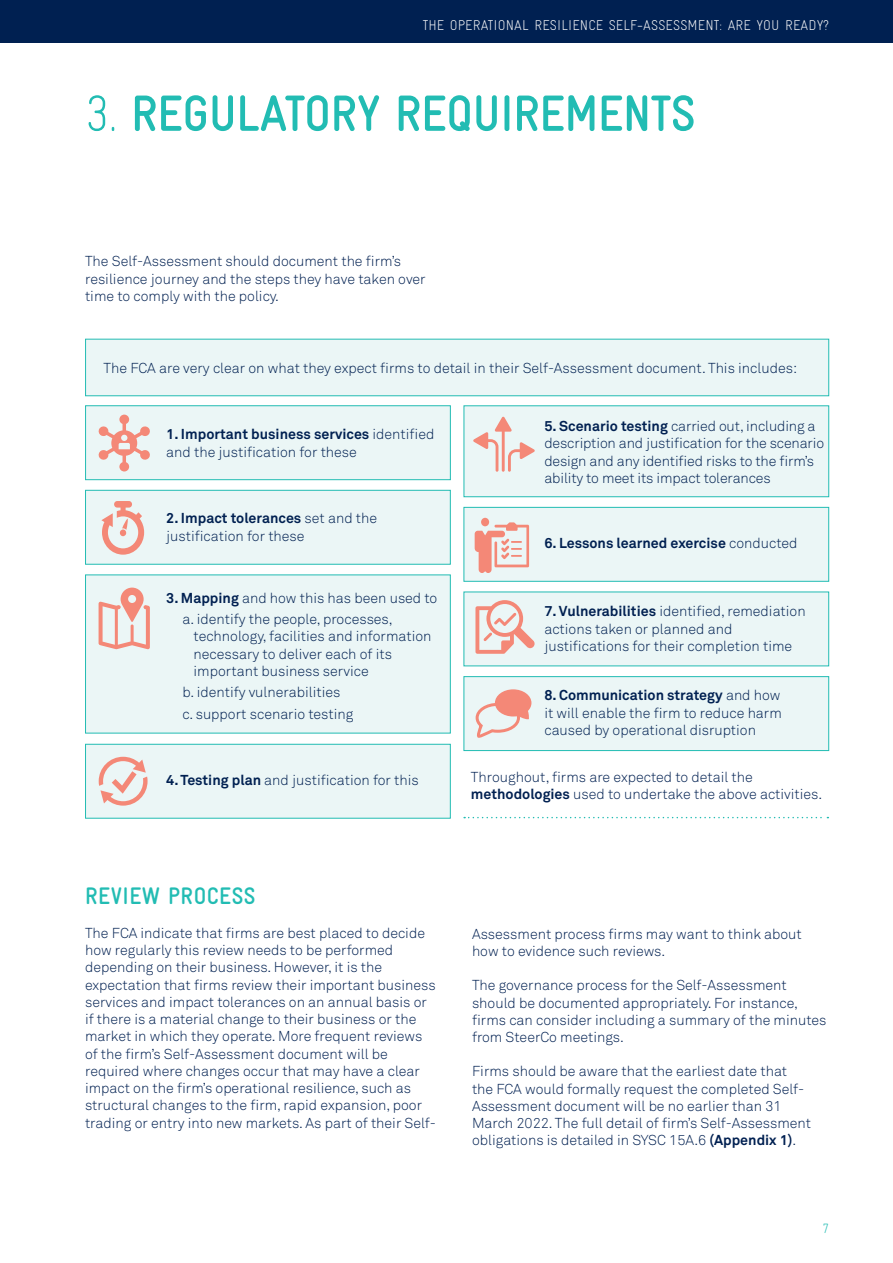
<style>
.page{position:relative;width:893px;height:1263px;background:#fff}
.page>*{position:absolute;margin:0;border:0;box-sizing:border-box;transform-origin:0 0}
.PAGEHEADER{font:700 51px "Gravur Condensed";letter-spacing:-.01em;color:#22bcb3}
.t1{font:700 24px "Gravur Condensed";letter-spacing:.02em;color:#22bcb3}
.t2{font:300 14.25px/17.2px "Akkurat Std";color:#002051}
.t3{font:300 14.25px "Gravur Condensed";letter-spacing:.01em;color:#fff}
.t4{font:700 14.25px "Akkurat Std";color:#002051}
.t5{font:300 13.5px "Gravur Condensed";color:#22bcb3}
.s1{font-weight:300}
.s2{font-weight:700}
</style>
<div class="page">
<div style="left:0;top:0;width:893px;height:43px;background:#002051"></div>
<div style="left:463px;top:405px;width:366px;height:92px;background:#ebf6f6;border:1px solid #22bcb3"></div>
<div style="left:85px;top:490px;width:366px;height:75px;background:#ebf6f6;border:1px solid #22bcb3"></div>
<div style="left:463px;top:507px;width:366px;height:75px;background:#ebf6f6;border:1px solid #22bcb3"></div>
<div style="left:85px;top:574px;width:366px;height:159px;background:#ebf6f6;border:1px solid #22bcb3"></div>
<div style="left:463px;top:591px;width:366px;height:75px;background:#ebf6f6"></div>
<div style="left:85px;top:744px;width:366px;height:75px;background:#ebf6f6;border:1px solid #22bcb3"></div>
<div style="left:463px;top:676px;width:366px;height:75px;background:#ebf6f6;border:1px solid #22bcb3"></div>
<div style="left:85px;top:405px;width:366px;height:75px;background:#ebf6f6;border:1px solid #22bcb3"></div>
<div style="left:85px;top:339px;width:744px;height:57px;background:#ebf6f6;border:1px solid #22bcb3"></div>
<svg style="left:464px;top:817px;width:364px;height:1px"></svg>
<svg style="left:473px;top:417px;width:62px;height:55px"></svg>
<div style="left:481px;top:518px;width:8px;height:8px;background:#f48877;border-radius:50%"></div>
<svg style="left:475px;top:522px;width:54px;height:51px"></svg>
<svg style="left:475px;top:600px;width:60px;height:54px"></svg>
<svg style="left:99px;top:588px;width:51px;height:61px"></svg>
<svg style="left:101px;top:501px;width:43px;height:54px"></svg>
<svg style="left:98px;top:415px;width:52px;height:56px"></svg>
<svg style="left:99px;top:757px;width:49px;height:49px"></svg>
<svg style="left:475px;top:689px;width:56px;height:49px"></svg>
<p class="t3" style="left:423px;top:17px;width:408px">THE OPERATIONAL RESILIENCE SELF-ASSESSMENT: ARE YOU READY?</p>
<p class="PAGEHEADER" style="left:84px;top:85px;width:613px"><span class="s1">3.</span> REGULATORY REQUIREMENTS</p>
<p class="t2" style="left:85px;top:253px;width:342px">The Self-Assessment should document the firm’s resilience journey and the steps they have taken over time to comply with the policy.</p>
<p class="t2" style="left:104px;top:359px;width:695px">The FCA are very clear on what they expect firms to detail in their Self-Assessment document. This includes:</p>
<p class="t2" style="left:166px;top:426px;width:270px"><span class="s2">1. Important business services</span> identified and the justification for these</p>
<p class="t2" style="left:166px;top:510px;width:212px"><span class="s2">2. Impact tolerances</span> set and the justification for these</p>
<p class="t2" style="left:166px;top:589px;width:273px"><span class="s2">3. Mapping</span> and how this has been used to</p>
<p class="t2" style="left:194px;top:610px;width:239px;text-indent:-11px">a. identify the people, processes, technology, facilities and information necessary to deliver each of its important business service</p>
<p class="t2" style="left:182px;top:684px;width:160px">b. identify vulnerabilities</p>
<p class="t2" style="left:182px;top:705px;width:172px">c. support scenario testing</p>
<p class="t2" style="left:166px;top:772px;width:254px"><span class="s2">4. Testing plan</span> and justification for this</p>
<p class="t2" style="left:544px;top:417px;width:281px"><span class="s2">5. Scenario testing</span> carried out, including a description and justification for the scenario design and any identified risks to the firm’s ability to meet its impact tolerances</p>
<p class="t4" style="left:544px;top:535px;width:255px">6. Lessons learned exercise <span class="s1">conducted</span></p>
<p class="t2" style="left:544px;top:603px;width:263px"><span class="s2">7. Vulnerabilities</span> identified, remediation actions taken or planned and justifications for their completion time</p>
<p class="t2" style="left:544px;top:687px;width:239px;text-align:justify"><span class="s2">8. Communication strategy</span> and how it will enable the firm to reduce harm caused by operational disruption</p>
<p class="t2" style="left:471px;top:768px;width:353px">Throughout, firms are expected to detail the <span class="s2">methodologies</span> used to undertake the above activities.</p>
<p class="t1" style="left:85px;top:882px;width:172px">REVIEW PROCESS</p>
<p class="t2" style="left:85px;top:924px;width:353px">The FCA indicate that firms are best placed to decide how regularly this review needs to be performed depending on their business. However, it is the expectation that firms review their important business services and impact tolerances on an annual basis or if there is a material change to their business or the market in which they operate. More frequent reviews of the firm’s Self-Assessment document will be required where changes occur that may have a clear impact on the firm’s operational resilience, such as structural changes to the firm, rapid expansion, poor trading or entry into new markets. As part of their Self-</p>
<p class="t2" style="left:472px;top:925px;width:331px">Assessment process firms may want to think about how to evidence such reviews.</p>
<p class="t2" style="left:472px;top:977px;width:356px">The governance process for the Self-Assessment should be documented appropriately. For instance, firms can consider including a summary of the minutes from SteerCo meetings.</p>
<p class="t2" style="left:472px;top:1063px;width:341px">Firms should be aware that the earliest date that the FCA would formally request the completed Self-Assessment document will be no earlier than 31<br>March 2022. The full detail of firm’s Self-Assessment obligations is detailed in SYSC 15A.6 <span class="s2">(Appendix 1)</span>.</p>
<p class="t5" style="left:822px;top:1220px;width:8px">7</p>
</div>
